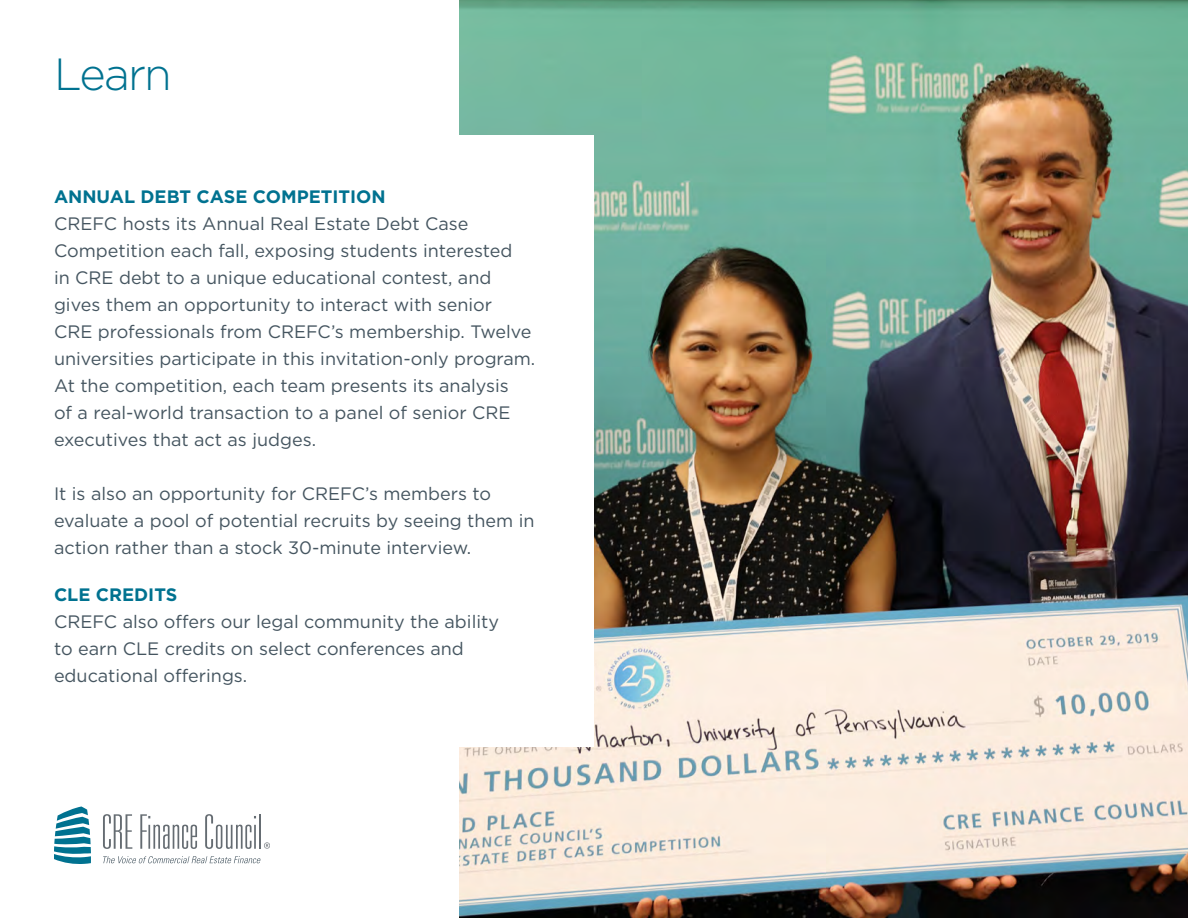
<style>
.page{position:relative;width:1188px;height:918px;background:#fff}
.page>*{position:absolute;margin:0;border:0;box-sizing:border-box;transform-origin:0 0}
.t1{font:300 45px "Gotham";letter-spacing:-.04em;color:#007290}
.t2{font:18px/27px "Gotham";color:#455560}
.t3{font:700 18px "Gotham";color:#007290}
</style>
<div class="page">
<svg style="left:54px;top:806px;width:37px;height:58px"></svg>
<svg style="left:103px;top:814px;width:29px;height:35px"></svg>
<svg style="left:140px;top:814px;width:57px;height:35px"></svg>
<svg style="left:205px;top:814px;width:51px;height:35px"></svg>
<hr style="left:259px;top:814px;width:2px;height:35px;background:#656c72">
<svg style="left:264px;top:842px;width:6px;height:7px"></svg>
<svg style="left:103px;top:856px;width:158px;height:7px"></svg>
<img style="left:459px;top:0;width:729px;height:918px">
<div style="left:0;top:135px;width:594px;height:612px;background:#fff"></div>
<h1 class="t1" style="left:54px;top:46px;width:119px">Learn</h1>
<p class="t3" style="left:54px;top:185px;width:333px">ANNUAL DEBT CASE COMPETITION</p>
<p class="t2" style="left:54px;top:210px;width:483px">CREFC hosts its Annual Real Estate Debt Case Competition each fall, exposing students interested<br>in CRE debt to a unique educational contest, and gives them an opportunity to interact with senior<br>CRE professionals from CREFC’s membership. Twelve universities participate in this invitation-only program.<br>At the competition, each team presents its analysis<br>of a real-world transaction to a panel of senior CRE executives that act as judges.</p>
<p class="t2" style="left:54px;top:480px;width:482px">It is also an opportunity for CREFC’s members to evaluate a pool of potential recruits by seeing them in action rather than a stock 30-minute interview.</p>
<p class="t3" style="left:54px;top:583px;width:125px">CLE CREDITS</p>
<p class="t2" style="left:54px;top:608px;width:447px">CREFC also offers our legal community the ability to earn CLE credits on select conferences and educational offerings.</p>
</div>
